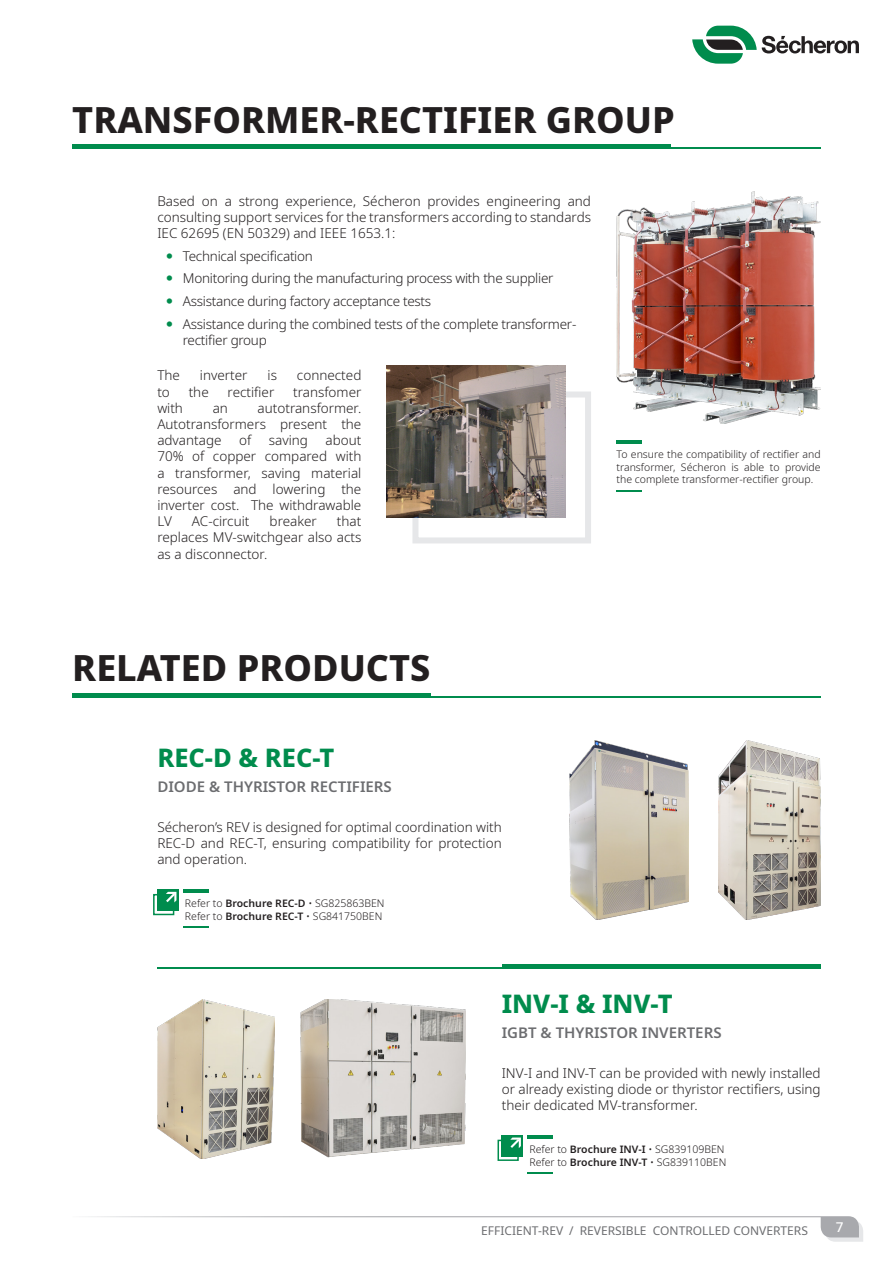
<style>
.page{position:relative;width:893px;height:1263px;background:#fff}
.page>*{position:absolute;margin:0;border:0;box-sizing:border-box;transform-origin:0 0}
.Title_H1{font:800 36px "Noto Sans";color:#231f20}
.Title_H2{font:800 25.5px "Noto Sans";color:#008c4d}
.Title_H2-2{font:600 15px "Noto Sans";color:#6c6d70}
.t1{font:300 13.5px/16.2px "Noto Sans";color:#231f20;text-align:justify}
.t2{font:300 13.5px/16.2px "Noto Sans";letter-spacing:-.02em;color:#231f20}
.t3{font:500 13.5px "Noto Sans";color:#fff}
.t4{font:12px "Noto Sans";color:#6c6d70}
.Legend_or_Note{font:300 10.5px/12.6px "Noto Sans";color:#231f20;text-align:justify}
.s1{font-weight:600}
</style>
<div class="page">
<svg style="left:692px;top:26px;width:167px;height:38px"></svg>
<svg style="left:88px;top:1216px;width:775px;height:26px"></svg>
<img style="left:157px;top:999px;width:117px;height:159px">
<hr style="left:72px;top:148px;width:749px;height:1px;background:#008c4d">
<hr style="left:72px;top:145px;width:599px;height:4px;background:#008c4d">
<img style="left:617px;top:191px;width:204px;height:232px">
<div style="left:412px;top:391px;width:179px;height:152px;border:6px solid #e6e7e9"></div>
<img style="left:387px;top:366px;width:179px;height:152px">
<hr style="left:617px;top:440px;width:25px;height:4px;background:#008c4d">
<hr style="left:617px;top:490px;width:25px;height:2px;background:#008c4d">
<hr style="left:72px;top:696px;width:749px;height:1px;background:#008c4d">
<hr style="left:72px;top:693px;width:358px;height:4px;background:#008c4d">
<hr style="left:157px;top:968px;width:664px;height:1px;background:#008c4d">
<div style="left:502px;top:964px;width:319px;height:5px;background:#008c4d"></div>
<div style="left:497px;top:1140px;width:22px;height:21px;border:2px solid #008c4d"></div>
<div style="left:502px;top:1135px;width:21px;height:22px;background:#008c4d"></div>
<svg style="left:510px;top:1137px;width:11px;height:11px"></svg>
<hr style="left:527px;top:1135px;width:26px;height:3px;background:#008c4d">
<hr style="left:527px;top:1172px;width:26px;height:2px;background:#008c4d">
<img style="left:300px;top:999px;width:166px;height:159px">
<img style="left:570px;top:740px;width:101px;height:179px">
<div style="left:671px;top:696px;width:197px;height:268px;background:#fff"></div>
<img style="left:718px;top:740px;width:103px;height:179px">
<div style="left:153px;top:894px;width:21px;height:21px;border:2px solid #008c4d"></div>
<div style="left:157px;top:890px;width:22px;height:21px;background:#008c4d"></div>
<svg style="left:166px;top:892px;width:10px;height:10px"></svg>
<hr style="left:183px;top:890px;width:25px;height:3px;background:#008c4d">
<svg style="left:183px;top:927px;width:25px;height:1px"></svg>
<p class="Title_H1" style="left:72px;top:93px;width:604px">TRANSFORMER-RECTIFIER GROUP</p>
<p class="t1" style="left:157px;top:193px;width:435px">Based on a strong experience, Sécheron provides engineering and consulting support services for the transformers according to standards IEC 62695 (EN 50329) and IEEE 1653.1:</p>
<p class="t2" style="left:183px;top:248px;width:132px">Technical specification</p>
<p class="t2" style="left:183px;top:271px;width:372px">Monitoring during the manufacturing process with the supplier</p>
<p class="t2" style="left:183px;top:293px;width:250px">Assistance during factory acceptance tests</p>
<p class="t2" style="left:183px;top:316px;width:395px">Assistance during the combined tests of the complete transformer&shy;rectifier group</p>
<p class="t1" style="left:157px;top:368px;width:24px">The</p>
<p class="t1" style="left:200px;top:368px;width:49px">inverter</p>
<p class="t1" style="left:268px;top:368px;width:11px">is</p>
<p class="t1" style="left:297px;top:368px;width:66px">connected</p>
<p class="t1" style="left:157px;top:384px;width:14px">to</p>
<p class="t1" style="left:189px;top:384px;width:22px">the</p>
<p class="t1" style="left:228px;top:384px;width:48px">rectifier</p>
<p class="t1" style="left:293px;top:384px;width:70px">transfomer</p>
<p class="t1" style="left:157px;top:400px;width:27px">with</p>
<p class="t1" style="left:213px;top:400px;width:17px">an</p>
<p class="t1" style="left:157px;top:400px;width:206px;text-indent:100px">autotransformer.<br>Autotransformers present the advantage</p>
<p class="t1" style="left:239px;top:433px;width:14px">of</p>
<p class="t1" style="left:269px;top:433px;width:41px">saving</p>
<p class="t1" style="left:157px;top:433px;width:206px;text-indent:168px">about 70% of copper compared with a transformer, saving material resources and lowering the inverter cost. The withdrawable LV</p>
<p class="t1" style="left:157px;top:514px;width:206px;text-indent:180px">that replaces MV-switchgear also acts as a disconnector.</p>
<p class="t1" style="left:192px;top:514px;width:59px">AC-circuit</p>
<p class="t1" style="left:270px;top:514px;width:49px">breaker</p>
<p class="Legend_or_Note" style="left:617px;top:448px;width:206px">To ensure the compatibility of rectifier and transformer, Sécheron is able to provide the complete transformer-rectifier group.</p>
<p class="Title_H1" style="left:72px;top:642px;width:360px">RELATED PRODUCTS</p>
<p class="Title_H2" style="left:157px;top:739px;width:179px">REC-D &amp; REC-T</p>
<p class="Title_H2-2" style="left:157px;top:776px;width:236px">DIODE &amp; THYRISTOR RECTIFIERS</p>
<p class="t1" style="left:157px;top:819px;width:346px">Sécheron’s REV is designed for optimal coordination with REC-D and REC-T, ensuring compatibility for protection and operation.</p>
<p class="Legend_or_Note" style="left:185px;top:897px;width:201px">Refer to <span class="s1">Brochure REC-D</span> • SG825863BEN</p>
<p class="Legend_or_Note" style="left:185px;top:910px;width:199px">Refer to <span class="s1">Brochure REC-T</span> • SG841750BEN</p>
<p class="Title_H2" style="left:502px;top:985px;width:172px">INV-I &amp; INV-T</p>
<p class="Title_H2-2" style="left:502px;top:1021px;width:221px">IGBT &amp; THYRISTOR INVERTERS</p>
<p class="t1" style="left:502px;top:1065px;width:320px">INV-I and INV-T can be provided with newly installed or already existing diode or thyristor rectifiers, using their dedicated MV-transformer.</p>
<p class="Legend_or_Note" style="left:529px;top:1143px;width:197px">Refer to <span class="s1">Brochure INV-I</span> • SG839109BEN</p>
<p class="Legend_or_Note" style="left:529px;top:1156px;width:198px">Refer to <span class="s1">Brochure INV-T</span> • SG839110BEN</p>
<p class="t4" style="left:481px;top:1222px;width:114px">EFFICIENT-REV / REVER</p>
<p class="t4" style="left:615px;top:1222px;width:63px">SIBLE CONTR</p>
<p class="t4" style="left:693px;top:1222px;width:66px">OLLED CONVERTER</p>
<p class="t4" style="left:801px;top:1222px;width:8px">S</p>
<p class="t3" style="left:836px;top:1217px;width:9px">7</p>
</div>
